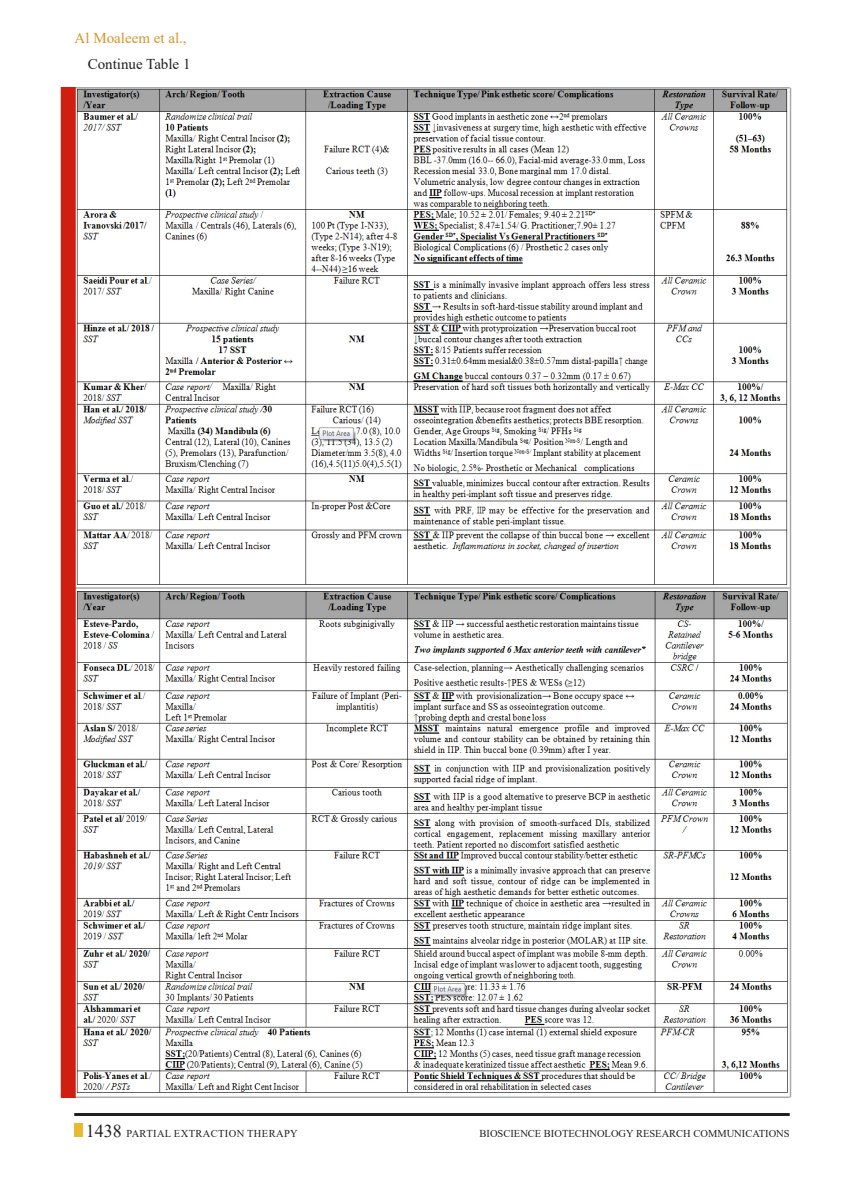
<style>
.page{position:relative;width:864px;height:1188px;background:#fff}
.page>*{position:absolute;margin:0;border:0;box-sizing:border-box;transform-origin:0 0}
.t1{font:18px "Times New Roman";color:#231f20}
.Body_text{font:15px "Times New Roman";color:#d69429}
.Body_text-2{font:15px "Times New Roman";color:#231f20}
.t2{font:10.5px "Times New Roman";color:#231f20}
.s1{font-size:10.5px}
</style>
<div class="page">
<div style="left:74px;top:1124px;width:9px;height:13px;background:#eaba2e"></div>
<hr style="left:74px;top:1113px;width:716px;height:3px;background:#231f20">
<img style="left:76px;top:88px;width:714px;height:1008px">
<hr style="left:74px;top:87px;width:716px;height:1px;background:#a8aaad">
<hr style="left:74px;top:587px;width:716px;height:2px;background:#a8aaad">
<hr style="left:74px;top:1096px;width:716px;height:2px;background:#a8aaad">
<hr style="left:790px;top:88px;width:1px;height:1009px;background:#a8aaad">
<div style="left:61px;top:87px;width:15px;height:1011px;background:#ce1f10"></div>
<p class="Body_text" style="left:75px;top:27px;width:114px">Al Moaleem et al.,</p>
<p class="Body_text-2" style="left:88px;top:53px;width:104px">Continue Table 1</p>
<p class="t1" style="left:86px;top:1119px;width:54px">1438 <span class="s1">Part</span></p>
<p class="t2" style="left:153px;top:1126px;width:44px">ial Extra</p>
<p class="t2" style="left:211px;top:1126px;width:52px">ction Therap</p>
<p class="t2" style="left:290px;top:1126px;width:9px">y</p>
<p class="t2" style="left:480px;top:1126px;width:119px">BIO SCIENCE BIOTECHNOLOGY</p>
<p class="t2" style="left:636px;top:1126px;width:99px">RESEARCH COMMUNIC</p>
<p class="t2" style="left:752px;top:1126px;width:39px">ATIONS</p>
</div>
